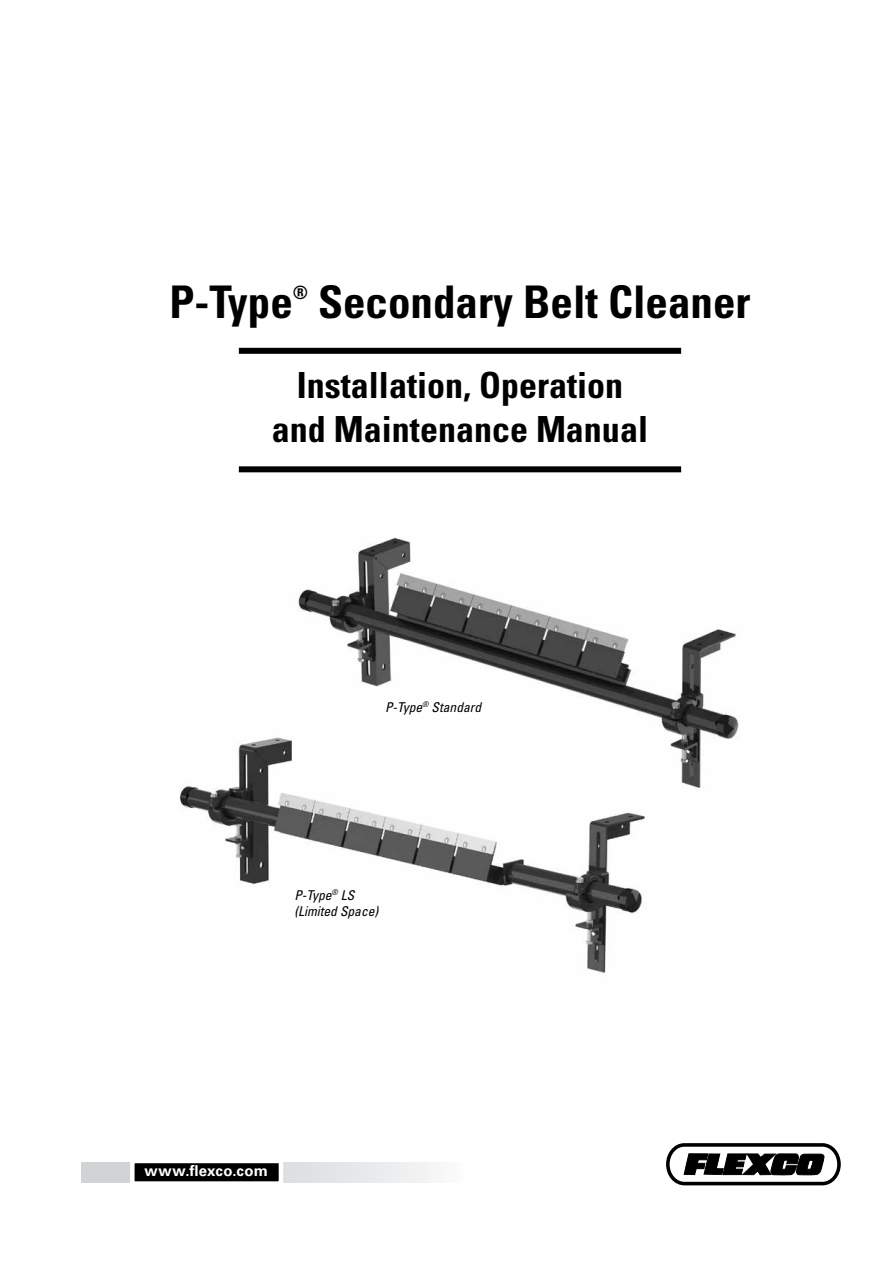
<style>
.page{position:relative;width:893px;height:1263px;background:#fff}
.page>*{position:absolute;margin:0;border:0;box-sizing:border-box;transform-origin:0 0}
.t1{font:700 condensed 45px "Univers LT Std";color:#000}
.t2{font:700 condensed 36px/43.2px "Univers LT Std";color:#000;text-align:center}
.t3{font:700 condensed 18.3px "Univers LT Std";color:#000}
.t4{font:700 15.6px "Univers LT Std";letter-spacing:.02em;color:#fff}
.t5{font:700 15px "Univers LT Std";letter-spacing:.02em;color:#fff}
.t6{font:italic condensed 13.5px/16.2px "Univers LT Std";color:#000}
</style>
<div class="page">
<div style="left:239px;top:348px;width:442px;height:6px;background:#000"></div>
<div style="left:239px;top:466px;width:442px;height:6px;background:#000"></div>
<svg style="left:81px;top:1162px;width:351px;height:20px"></svg>
<div style="left:132px;top:1161px;width:149px;height:22px;background:#000"></div>
<div style="left:130px;top:1159px;width:153px;height:27px;border:4px solid #fff"></div>
<svg style="left:666px;top:1143px;width:175px;height:43px"></svg>
<img style="left:296px;top:537px;width:443px;height:251px">
<img style="left:179px;top:718px;width:480px;height:255px">
<p class="t1" style="left:169px;top:275px;width:125px">P-Type</p>
<p class="t3" style="left:293px;top:281px;width:17px">®</p>
<p class="t1" style="left:318px;top:275px;width:434px">Secondary Belt Cleaner</p>
<p class="t2" style="left:272px;top:364px;width:377px">Installation, Operation and Maintenance Manual</p>
<p class="t6" style="left:385px;top:699px;width:98px">P-Type<sup>®</sup> Standard</p>
<p class="t6" style="left:294px;top:887px;width:85px">P-Type<sup>®</sup> LS (Limited Space)</p>
<p class="t5" style="left:145px;top:1162px;width:125px">www.flexco.com</p>
<p class="t4" style="left:132px;top:1163px;width:130px">www.flexco.com</p>
</div>
